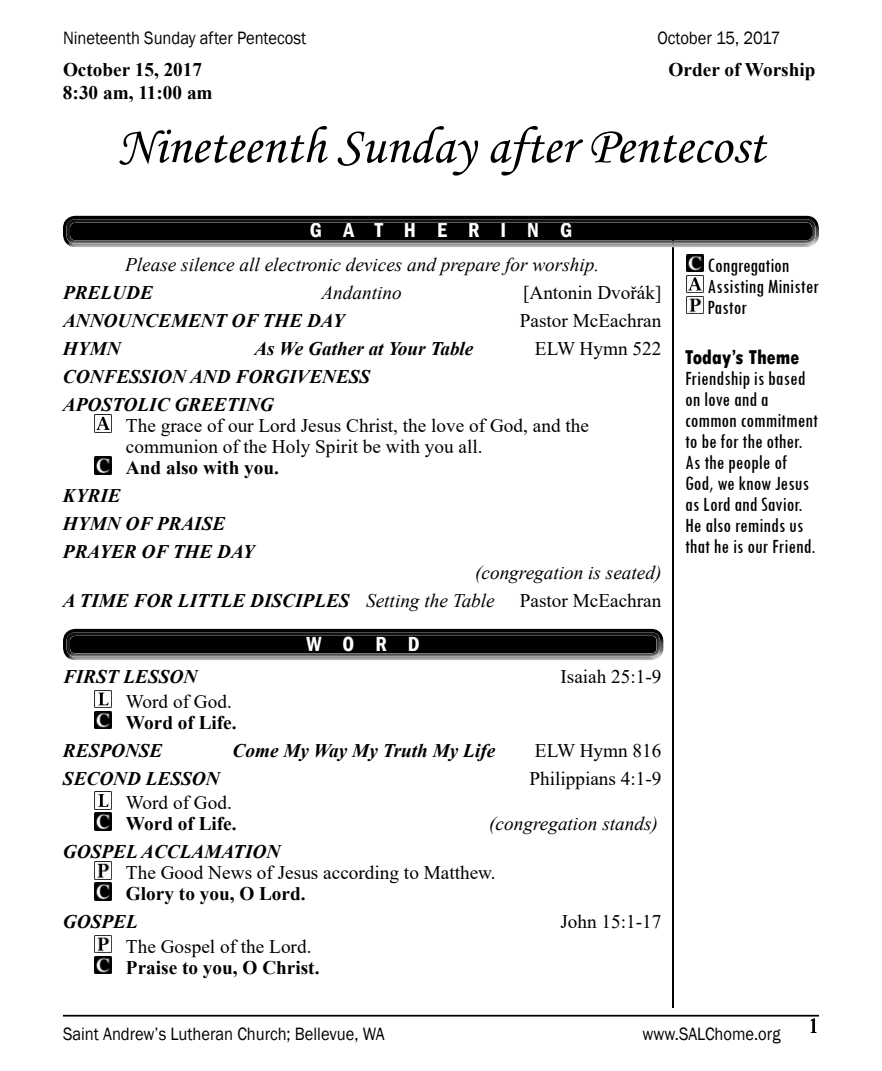
<style>
.page{position:relative;width:882px;height:1071px;background:#fff}
.page>*{position:absolute;margin:0;border:0;box-sizing:border-box;transform-origin:0 0}
.t1{font:52.5px "Monotype Corsiva";color:#000}
.t2{font:condensed 21px/21px "Tw Cen";color:#000}
.t3{font:600 condensed 21px "Franklin Gothic";letter-spacing:1em;color:#fff}
.t4{font:800 condensed 21px "Tw Cen";color:#000}
.t5{font:21px "Times New Roman";color:#000}
.t6{font:19.25px/21px "Times New Roman";color:#000}
.t7{font:italic 700 19.25px/28px "Times New Roman";color:#000}
.t8{font:italic 19.25px/28px "Times New Roman";color:#000}
.t9{font:700 19.25px "Times New Roman";color:#000}
.t10{font:18.38px "Franklin Gothic";color:#000;scale:.9 1}
.s1{font-weight:700}
</style>
<div class="page">
<hr style="left:672px;top:63px;width:2px;height:945px;background:#000">
<div style="left:669px;top:0;width:6px;height:228px;background:#fff"></div>
<svg style="left:70px;top:246px;width:741px;height:2px"></svg>
<div style="left:55px;top:208px;width:768px;height:38px;background:#000;opacity:.75"></div>
<hr style="left:63px;top:1015px;width:756px;height:2px;background:#000">
<img style="left:94px;top:415px;width:18px;height:17px">
<img style="left:94px;top:457px;width:18px;height:17px">
<svg style="left:68px;top:658px;width:590px;height:2px"></svg>
<div style="left:62px;top:621px;width:603px;height:37px;background:#000;opacity:.75"></div>
<img style="left:94px;top:690px;width:18px;height:18px">
<img style="left:94px;top:711px;width:18px;height:18px">
<img style="left:94px;top:792px;width:18px;height:17px">
<img style="left:94px;top:813px;width:18px;height:17px">
<img style="left:94px;top:862px;width:18px;height:17px">
<img style="left:94px;top:883px;width:18px;height:17px">
<img style="left:94px;top:935px;width:18px;height:18px">
<img style="left:94px;top:956px;width:18px;height:18px">
<img style="left:686px;top:254px;width:18px;height:18px">
<img style="left:686px;top:275px;width:18px;height:18px">
<img style="left:686px;top:296px;width:18px;height:18px">
<p class="t10" style="left:63px;top:27px;width:272px">Nineteenth Sunday after Pentecost</p>
<p class="t10" style="left:657px;top:27px;width:138px">October 15, 2017</p>
<p class="t9" style="left:63px;top:56px;width:141px">October 15, 2017</p>
<p class="t9" style="left:669px;top:56px;width:148px">Order of Worship</p>
<p class="t9" style="left:63px;top:79px;width:151px">8:30 am, 11:00 am</p>
<h1 class="t1" style="left:117px;top:114px;width:649px">Nineteenth Sunday after Pentecost</h1>
<p class="t3" style="left:310px;top:216px;width:264px">GATHERING</p>
<p class="t8" style="left:125px;top:250px;width:476px">Please silence all electronic devices and prepare for worship.</p>
<p class="t7" style="left:63px;top:278px;width:91px">PRELUDE</p>
<p class="t8" style="left:321px;top:278px;width:82px">Andantino</p>
<p class="t6" style="left:523px;top:282px;width:140px">[Antonin Dvořák]</p>
<p class="t7" style="left:63px;top:306px;width:283px">ANNOUNCEMENT OF THE DAY</p>
<p class="t6" style="left:520px;top:310px;width:143px">Pastor McEachran</p>
<p class="t7" style="left:63px;top:334px;width:59px">HYMN</p>
<p class="t7" style="left:254px;top:334px;width:221px">As We Gather at Your Table</p>
<p class="t6" style="left:535px;top:338px;width:128px">ELW Hymn 522</p>
<p class="t7" style="left:63px;top:362px;width:309px">CONFESSION AND FORGIVENESS<br>APOSTOLIC GREETING</p>
<p class="t6" style="left:126px;top:415px;width:464px">The grace of our Lord Jesus Christ, the love of God, and the communion of the Holy Spirit be with you all.</p>
<p class="t9" style="left:126px;top:454px;width:154px">And also with you.</p>
<p class="t7" style="left:63px;top:481px;width:193px">KYRIE<br>HYMN OF PRAISE<br>PRAYER OF THE DAY</p>
<p class="t8" style="left:63px;top:558px;width:600px;text-indent:412px">(congregation is seated)<br><span class="s1">A TIME FOR LITTLE DISCIPLES</span> Setting the Table</p>
<p class="t6" style="left:520px;top:590px;width:143px">Pastor McEachran</p>
<p class="t3" style="left:307px;top:630px;width:115px">WORD</p>
<p class="t7" style="left:63px;top:662px;width:136px">FIRST LESSON</p>
<p class="t6" style="left:560px;top:666px;width:103px">Isaiah 25:1-9</p>
<p class="t6" style="left:126px;top:690px;width:107px">Word of God.</p>
<p class="t9" style="left:126px;top:708px;width:112px">Word of Life.</p>
<p class="t7" style="left:63px;top:736px;width:101px">RESPONSE</p>
<p class="t7" style="left:233px;top:736px;width:264px">Come My Way My Truth My Life</p>
<p class="t6" style="left:535px;top:739px;width:128px">ELW Hymn 816</p>
<p class="t7" style="left:63px;top:764px;width:158px">SECOND LESSON</p>
<p class="t6" style="left:529px;top:767px;width:134px">Philippians 4:1-9</p>
<p class="t6" style="left:126px;top:792px;width:107px">Word of God.</p>
<p class="t9" style="left:126px;top:810px;width:112px">Word of Life.</p>
<p class="t8" style="left:489px;top:809px;width:170px">(congregation stands)</p>
<p class="t7" style="left:63px;top:837px;width:219px">GOSPEL ACCLAMATION</p>
<p class="t6" style="left:126px;top:862px;width:371px">The Good News of Jesus according to Matthew.</p>
<p class="t9" style="left:126px;top:880px;width:181px">Glory to you, O Lord.</p>
<p class="t7" style="left:63px;top:907px;width:76px">GOSPEL</p>
<p class="t6" style="left:560px;top:911px;width:103px">John 15:1-17</p>
<p class="t6" style="left:126px;top:935px;width:187px">The Gospel of the Lord.</p>
<p class="t9" style="left:126px;top:953px;width:195px">Praise to you, O Christ.</p>
<p class="t2" style="left:707px;top:254px;width:113px">Congregation<br>Assisting Minister<br>Pastor</p>
<p class="t4" style="left:685px;top:345px;width:116px">Today’s Theme</p>
<p class="t2" style="left:685px;top:368px;width:134px">Friendship is based on love and a common commitment to be for the other.<br>As the people of<br>God, we know Jesus as Lord and Savior.<br>He also reminds us that he is our Friend.</p>
<p class="t10" style="left:63px;top:1022px;width:359px">Saint Andrew’s Lutheran Church; Bellevue, WA</p>
<p class="t10" style="left:643px;top:1022px;width:155px">www.SALChome.org</p>
<p class="t5" style="left:808px;top:1011px;width:12px">1</p>
</div>
